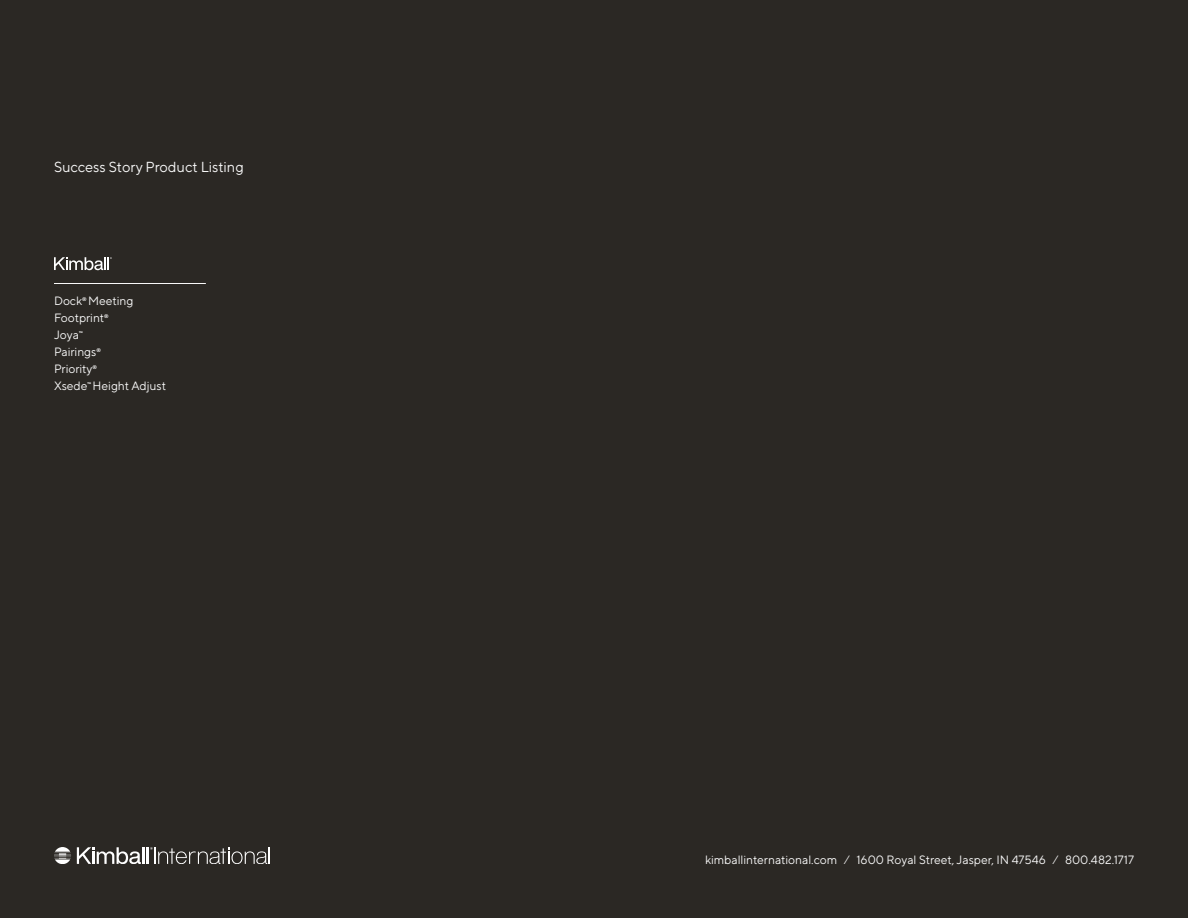
<style>
.page{position:relative;width:1188px;height:918px;background:#2b2824}
.page>*{position:absolute;margin:0;border:0;box-sizing:border-box;transform-origin:0 0}
.Cover_Location{font:14.4px "TT Norms Pro";color:#f8f8f8}
.Cover__Brand_List{font:12px "TT Norms Pro";color:#f8f8f8}
.Cover__Brand_List-2{font:700 5.25px "TT Norms Pro";color:#f8f8f8}
</style>
<div class="page">
<hr style="left:146px;top:847px;width:3px;height:17px;background:#fff">
<svg style="left:54px;top:847px;width:17px;height:17px"></svg>
<svg style="left:77px;top:847px;width:67px;height:17px"></svg>
<svg style="left:150px;top:847px;width:120px;height:17px"></svg>
<hr style="left:54px;top:283px;width:152px;height:1px;background:#f8f8f8">
<svg style="left:54px;top:257px;width:58px;height:13px"></svg>
<p class="Cover_Location" style="left:54px;top:157px;width:191px">Success Story Product Listing</p>
<p class="Cover__Brand_List" style="left:54px;top:293px;width:30px">Dock</p>
<p class="Cover__Brand_List-2" style="left:82px;top:295px;width:6px">®</p>
<p class="Cover__Brand_List" style="left:88px;top:293px;width:47px">Meeting</p>
<p class="Cover__Brand_List" style="left:54px;top:309px;width:52px">Footprint</p>
<p class="Cover__Brand_List-2" style="left:104px;top:312px;width:6px">®</p>
<p class="Cover__Brand_List" style="left:54px;top:326px;width:27px">Joya</p>
<p class="Cover__Brand_List-2" style="left:79px;top:329px;width:5px">™</p>
<p class="Cover__Brand_List" style="left:54px;top:343px;width:44px">Pairings</p>
<p class="Cover__Brand_List-2" style="left:96px;top:346px;width:6px">®</p>
<p class="Cover__Brand_List" style="left:54px;top:360px;width:40px">Priority</p>
<p class="Cover__Brand_List-2" style="left:92px;top:363px;width:6px">®</p>
<p class="Cover__Brand_List" style="left:54px;top:377px;width:114px">Xsede Height Adjust</p>
<p class="Cover__Brand_List-2" style="left:87px;top:380px;width:5px">™</p>
<p class="Cover__Brand_List" style="left:705px;top:851px;width:430px">kimballinternational.com ⁄ 1600 Royal Street, Jasper, IN 47546 ⁄ 800.482.1717</p>
</div>
